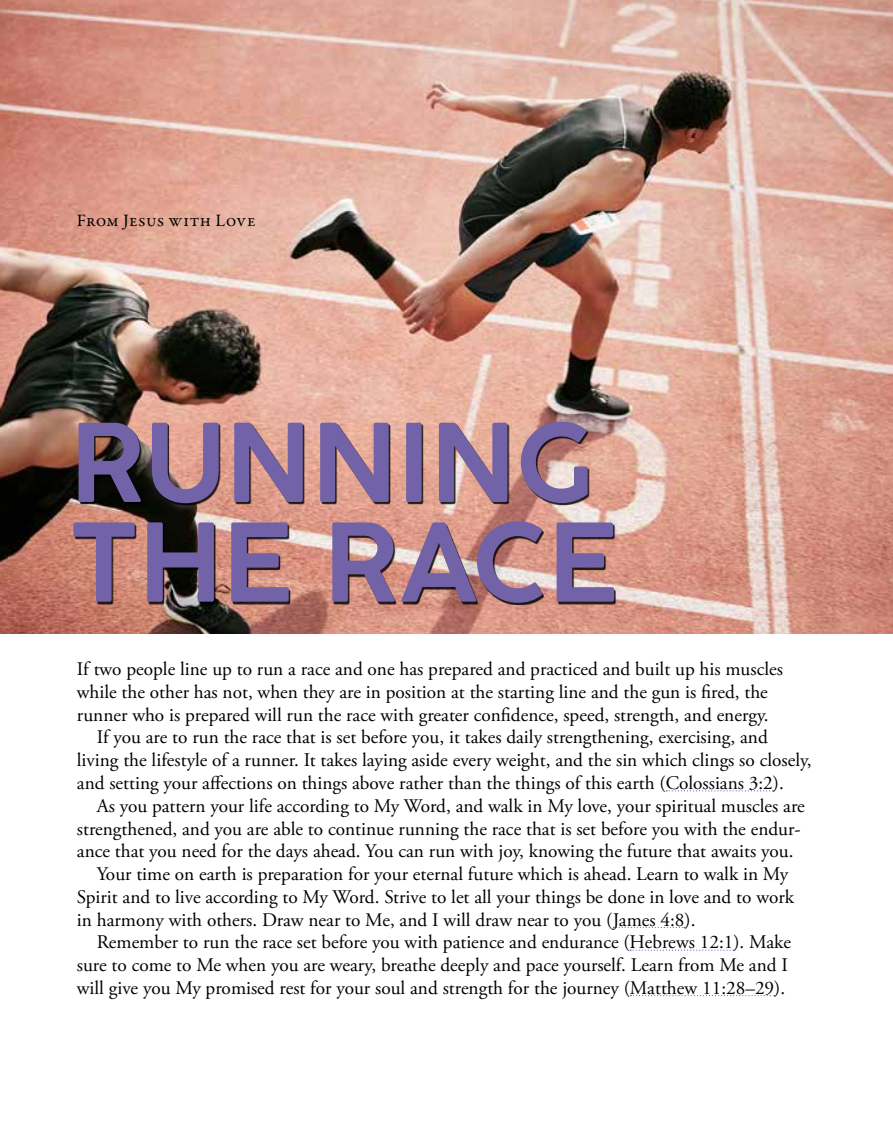
<style>
.page{position:relative;width:893px;height:1141px;background:#fff}
.page>*{position:absolute;margin:0;border:0;box-sizing:border-box;transform-origin:0 0}
.t1{font:300 106.75px/99.8px "Cocogoose Pro";color:#7263a9}
.t2{font:19.25px "Adobe Garamond Pro";color:#000}
.t3{font:17.5px "Garamond Premr Pro";letter-spacing:.02em;color:#000}
</style>
<div class="page">
<img style="left:0;top:0;width:893px;height:633px">
<div style="left:75px;top:423px;width:541px;height:182px;background:#000;opacity:.84"></div>
<svg style="left:666px;top:790px;width:107px;height:1px"></svg>
<svg style="left:613px;top:927px;width:72px;height:1px"></svg>
<svg style="left:630px;top:950px;width:104px;height:1px"></svg>
<svg style="left:630px;top:995px;width:145px;height:1px"></svg>
<p class="t3" style="left:77px;top:210px;width:180px">From Jesus with Love</p>
<h1 class="t1" style="left:70px;top:414px;width:550px">RUNNING<br>THE RACE</h1>
<p class="t2" style="left:77px;top:658px;width:708px">If two people line up to run a race and one has prepared and practiced and built up his muscles</p>
<p class="t2" style="left:77px;top:680px;width:692px">while the other has not, when they are in position at the starting line and the gun is fired, the</p>
<p class="t2" style="left:77px;top:703px;width:693px">runner who is prepared will run the race with greater confidence, speed, strength, and energy.</p>
<p class="t2" style="left:97px;top:726px;width:673px">If you are to run the race that is set before you, it takes daily strengthening, exercising, and</p>
<p class="t2" style="left:77px;top:749px;width:736px">living the lifestyle of a runner. It takes laying aside every weight, and the sin which clings so closely,</p>
<p class="t2" style="left:77px;top:771px;width:708px">and setting your affections on things above rather than the things of this earth (Colossians 3:2).</p>
<p class="t2" style="left:97px;top:794px;width:710px">As you pattern your life according to My Word, and walk in My love, your spiritual muscles are</p>
<p class="t2" style="left:77px;top:817px;width:725px">strengthened, and you are able to continue running the race that is set before you with the endur-</p>
<p class="t2" style="left:77px;top:840px;width:718px">ance that you need for the days ahead. You can run with joy, knowing the future that awaits you.</p>
<p class="t2" style="left:97px;top:862px;width:693px">Your time on earth is preparation for your eternal future which is ahead. Learn to walk in My</p>
<p class="t2" style="left:77px;top:885px;width:718px">Spirit and to live according to My Word. Strive to let all your things be done in love and to work</p>
<p class="t2" style="left:77px;top:908px;width:620px">in harmony with others. Draw near to Me, and I will draw near to you (James 4:8).</p>
<p class="t2" style="left:97px;top:931px;width:696px">Remember to run the race set before you with patience and endurance (Hebrews 12:1). Make</p>
<p class="t2" style="left:77px;top:953px;width:713px">sure to come to Me when you are weary, breathe deeply and pace yourself. Learn from Me and I</p>
<p class="t2" style="left:77px;top:976px;width:710px">will give you My promised rest for your soul and strength for the journey (Matthew 11:28–29).</p>
</div>
